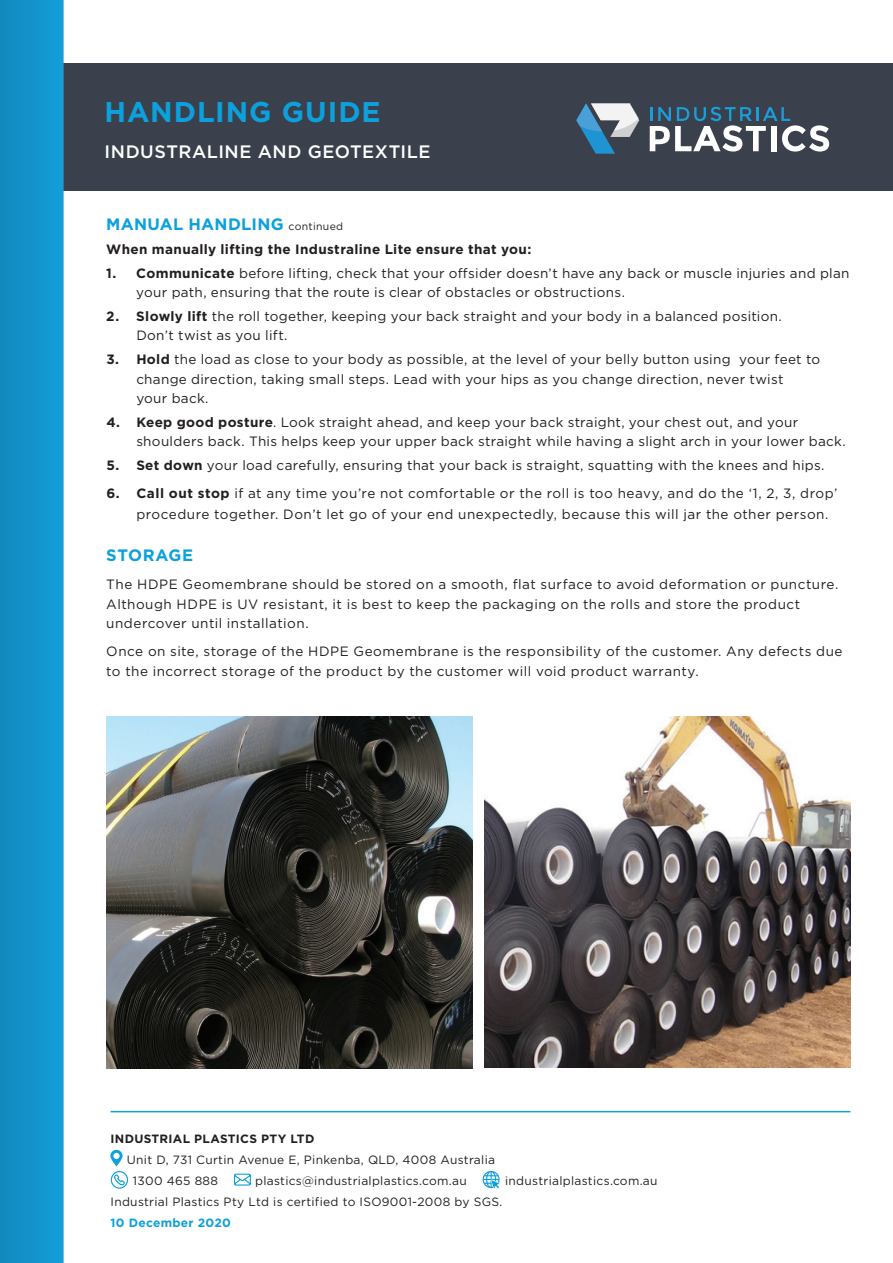
<style>
.page{position:relative;width:893px;height:1263px;background:#fff}
.page>*{position:absolute;margin:0;border:0;box-sizing:border-box;transform-origin:0 0}
.t1{font:700 28.5px "Gotham";letter-spacing:.035em;color:#0ca0dc}
.t2{font:500 18px "Gotham";letter-spacing:.03em;color:#fff}
.t3{font:700 16.5px "Gotham";letter-spacing:.015em;color:#0ca0dc}
.t4{font:13.5px/19.5px "Gotham";letter-spacing:.025em;color:#231f20}
.t5{font:700 13.5px "Gotham";letter-spacing:.025em;color:#231f20}
.t6{font:12px/21px "Gotham";letter-spacing:.025em;color:#231f20}
.t7{font:700 12px "Gotham";letter-spacing:.025em;color:#231f20}
.t8{font:700 12px "Gotham";letter-spacing:.025em;color:#0ca0dc}
.s1{font-weight:400;font-size:10.5px;color:#231f20}
.s2{font-weight:700}
</style>
<div class="page">
<div style="left:0;top:64px;width:893px;height:127px;background:#3b414c"></div>
<svg style="left:0;top:0;width:64px;height:1263px"></svg>
<svg style="left:650px;top:107px;width:179px;height:45px"></svg>
<svg style="left:576px;top:103px;width:63px;height:51px"></svg>
<hr style="left:111px;top:1111px;width:739px;height:1px;background:#0ca0dc">
<img style="left:111px;top:1150px;width:12px;height:17px">
<img style="left:111px;top:1171px;width:18px;height:18px">
<svg style="left:234px;top:1173px;width:17px;height:13px"></svg>
<img style="left:483px;top:1170px;width:17px;height:19px">
<img style="left:106px;top:717px;width:366px;height:351px">
<img style="left:485px;top:716px;width:365px;height:351px">
<h1 class="t1" style="left:105px;top:93px;width:278px">HANDLING GUIDE</h1>
<h2 class="t2" style="left:105px;top:140px;width:327px">INDUSTRALINE AND GEOTEXTILE</h2>
<p class="t3" style="left:106px;top:213px;width:238px">MANUAL HANDLING <span class="s1">continued</span></p>
<p class="t5" style="left:106px;top:240px;width:427px">When manually lifting the Industraline Lite ensure that you:</p>
<p class="t4" style="left:136px;top:263px;width:715px;text-indent:-30px"><span class="s2">1. Communicate</span> before lifting, check that your offsider doesn’t have any back or muscle injuries and plan your path, ensuring that the route is clear of obstacles or obstructions.</p>
<p class="t4" style="left:136px;top:306px;width:647px;text-indent:-30px"><span class="s2">2. Slowly lift</span> the roll together, keeping your back straight and your body in a balanced position.<br>Don’t twist as you lift.</p>
<p class="t4" style="left:136px;top:349px;width:685px;text-indent:-30px"><span class="s2">3. Hold</span> the load as close to your body as possible, at the level of your belly button using your feet to change direction, taking small steps. Lead with your hips as you change direction, never twist<br>your back.</p>
<p class="t4" style="left:136px;top:412px;width:711px;text-indent:-30px"><span class="s2">4. Keep good posture</span>. Look straight ahead, and keep your back straight, your chest out, and your shoulders back. This helps keep your upper back straight while having a slight arch in your lower back.</p>
<p class="t4" style="left:106px;top:455px;width:720px"><span class="s2">5. Set down</span> your load carefully, ensuring that your back is straight, squatting with the knees and hips.</p>
<p class="t4" style="left:136px;top:482px;width:703px;line-height:21px;text-indent:-30px"><span class="s2">6. Call out stop</span> if at any time you’re not comfortable or the roll is too heavy, and do the ‘1, 2, 3, drop’ procedure together. Don’t let go of your end unexpectedly, because this will jar the other person.</p>
<p class="t3" style="left:106px;top:545px;width:88px">STORAGE</p>
<p class="t4" style="left:106px;top:575px;width:733px">The HDPE Geomembrane should be stored on a smooth, flat surface to avoid deformation or puncture.<br>Although HDPE is UV resistant, it is best to keep the packaging on the rolls and store the product undercover until installation.</p>
<p class="t4" style="left:106px;top:642px;width:738px">Once on site, storage of the HDPE Geomembrane is the responsibility of the customer. Any defects due to the incorrect storage of the product by the customer will void product warranty.</p>
<p class="t7" style="left:111px;top:1130px;width:205px">INDUSTRIAL PLASTICS PTY LTD</p>
<p class="t6" style="left:133px;top:1149px;width:364px;text-indent:-6px">Unit D, 731 Curtin Avenue E, Pinkenba, QLD, 4008 Australia<br>1300 465 888</p>
<p class="t6" style="left:255px;top:1170px;width:213px">plastics@industrialplastics.com.au</p>
<p class="t6" style="left:505px;top:1170px;width:154px">industrialplastics.com.au</p>
<p class="t6" style="left:111px;top:1191px;width:393px">Industrial Plastics Pty Ltd is certified to ISO9001-2008 by SGS.</p>
<p class="t8" style="left:111px;top:1214px;width:122px">10 December 2020</p>
</div>
